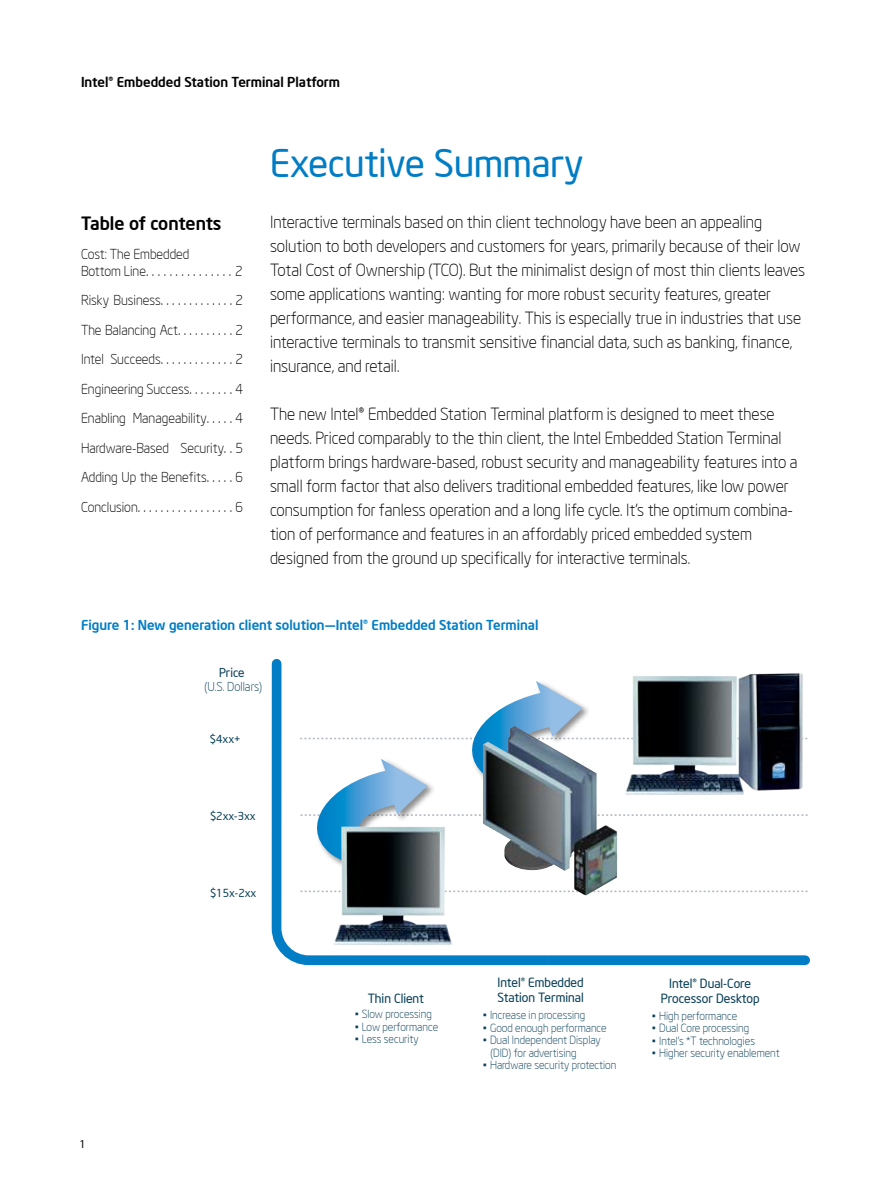
<style>
.page{position:relative;width:891px;height:1188px;background:#fff}
.page>*{position:absolute;margin:0;border:0;box-sizing:border-box;transform-origin:0 0}
.t1{font:37.5px "Neo Sans Intel";color:#007dc5}
.t2{font:500 18px "Neo Sans Intel";color:#000}
.t3{font:300 16.5px/24px "Neo Sans Intel";color:#000}
.t4{font:300 13.5px/29.4px "Neo Sans Intel";color:#000;text-align:justify}
.t5{font:500 13.5px "Neo Sans Intel";color:#007dc5}
.t6{font:500 13.5px "Neo Sans Intel";color:#000}
.t7{font:12.6px/15px "Neo Sans Intel";color:#093f57}
.t8{font:300 12.15px "Neo Sans Intel";color:#093f57}
.t9{font:12.15px "Neo Sans Intel";color:#093f57}
.t10{font:300 11.1px/12.6px "Neo Sans Intel";color:#093f57}
.t11{font:10.95px "Neo Sans Intel";color:#093f57}
.t12{font:10.5px "Neo Sans Intel";color:#000}
.s1{font-size:13.5px}
.s2{font-size:16.5px}
</style>
<div class="page">
<svg style="left:271px;top:659px;width:539px;height:307px"></svg>
<svg style="left:301px;top:890px;width:507px;height:2px"></svg>
<img style="left:468px;top:677px;width:126px;height:16px">
<svg style="left:300px;top:693px;width:508px;height:177px"></svg>
<img style="left:602px;top:659px;width:208px;height:158px">
<img style="left:311px;top:801px;width:246px;height:165px">
<img style="left:483px;top:726px;width:134px;height:169px">
<p class="t6" style="left:81px;top:74px;width:261px">Intel® Embedded Station Terminal Platform</p>
<p class="t2" style="left:81px;top:212px;width:142px">Table of contents</p>
<p class="t4" style="left:81px;top:240px;width:110px">Cost: The Embedded</p>
<p class="t3" style="left:81px;top:258px;width:163px"><span class="s1">Bottom Line</span>...............<span class="s1">2</span></p>
<p class="t4" style="left:81px;top:286px;width:163px">Risky Business<span class="s2">.............</span>2<br>The Balancing Act<span class="s2">. . . . . . . . . .</span> 2<br>Intel Succeeds<span class="s2">.............</span>2<br>Engineering Success<span class="s2">. . . . . . . .</span> 4<br>Enabling Manageability<span class="s2">. . . . .</span> 4<br>Hardware-Based Security<span class="s2">. .</span> 5<br>Adding Up the Benefits<span class="s2">. . . . .</span> 6</p>
<p class="t3" style="left:81px;top:493px;width:163px"><span class="s1">Conclusion</span>.................<span class="s1">6</span></p>
<h1 class="t1" style="left:270px;top:140px;width:315px">Executive Summary</h1>
<p class="t3" style="left:270px;top:210px;width:537px">Interactive terminals based on thin client technology have been an appealing solution to both developers and customers for years, primarily because of their low Total Cost of Ownership (TCO). But the minimalist design of most thin clients leaves some applications wanting: wanting for more robust security features, greater performance, and easier manageability. This is especially true in industries that use interactive terminals to transmit sensitive financial data, such as banking, finance, insurance, and retail.</p>
<p class="t3" style="left:270px;top:402px;width:529px">The new Intel® Embedded Station Terminal platform is designed to meet these needs. Priced comparably to the thin client, the Intel Embedded Station Terminal platform brings hardware-based, robust security and manageability features into a small form factor that also delivers traditional embedded features, like low power consumption for fanless operation and a long life cycle. It’s the optimum combina&shy;tion of performance and features in an affordably priced embedded system designed from the ground up specifically for interactive terminals.</p>
<p class="t5" style="left:81px;top:616px;width:459px">Figure 1: New generation client solution—Intel® Embedded Station Terminal</p>
<p class="t9" style="left:219px;top:665px;width:27px">Price</p>
<p class="t8" style="left:204px;top:680px;width:59px">(U.S. Dollars)</p>
<p class="t11" style="left:210px;top:733px;width:32px">$4xx+</p>
<p class="t11" style="left:210px;top:809px;width:47px">$2xx-3xx</p>
<p class="t12" style="left:80px;top:1137px;width:8px">1</p>
<p class="t11" style="left:210px;top:886px;width:48px">$15x-2xx</p>
<p class="t7" style="left:368px;top:991px;width:58px">Thin Client</p>
<p class="t10" style="left:355px;top:1008px;width:79px">• Slow processing</p>
<p class="t10" style="left:355px;top:1020px;width:85px">• Low performance</p>
<p class="t10" style="left:355px;top:1033px;width:65px">• Less security</p>
<p class="t7" style="left:498px;top:975px;width:88px">Intel® Embedded<br>Station Terminal</p>
<p class="t7" style="left:661px;top:975px;width:100px;text-align:center">Intel® Dual-Core<br>Processor Desktop</p>
<p class="t10" style="left:652px;top:1009px;width:87px">• High performance</p>
<p class="t10" style="left:652px;top:1022px;width:99px">• Dual Core processing</p>
<p class="t10" style="left:652px;top:1035px;width:104px">• Intel’s *T technologies</p>
<p class="t10" style="left:652px;top:1047px;width:129px">• Higher security enablement</p>
<p class="t10" style="left:483px;top:1009px;width:104px">• Increase in processing</p>
<p class="t10" style="left:483px;top:1021px;width:125px">• Good enough performance</p>
<p class="t10" style="left:490px;top:1034px;width:112px;text-indent:-7px">• Dual Independent Display (DID) for advertising</p>
<p class="t10" style="left:483px;top:1059px;width:135px">• Hardware security protection</p>
</div>
